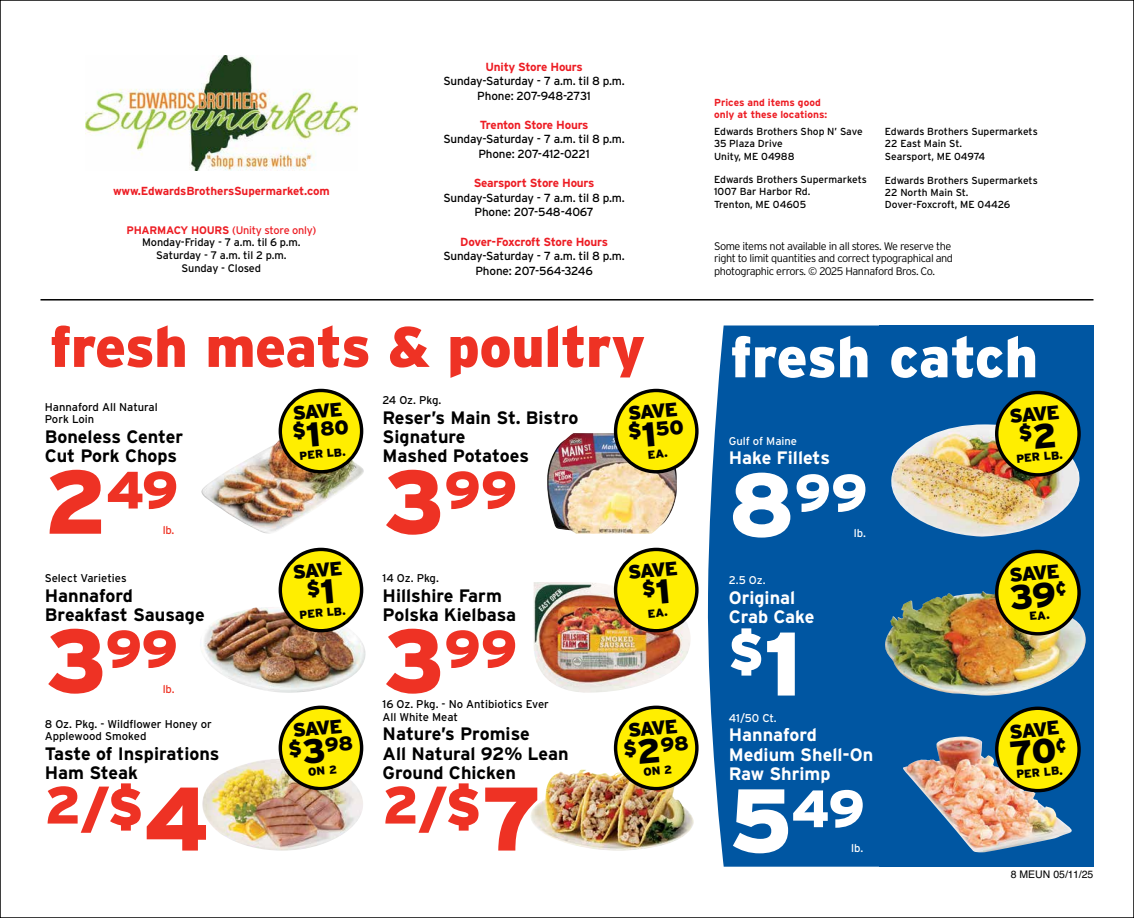
<style>
.page{position:relative;width:1134px;height:918px;background:#fff}
.page>*{position:absolute;margin:0;border:0;box-sizing:border-box;transform-origin:0 0}
.t1{font:900 57px "Interstate";letter-spacing:-.01em;color:#ee3224}
.t2{font:900 57px "Interstate";letter-spacing:-.005em;color:#fff}
.t3{font:900 52.5px "Interstate";letter-spacing:-.005em;color:#ee3224}
.t4{font:900 52.5px "Interstate";color:#fff}
.t5{font:900 19.95px "Interstate";color:#000}
.t6{font:900 19.65px "Interstate";color:#000}
.t7{font:900 19.35px "Interstate";color:#000}
.t8{font:700 18px/19.5px "Interstate";color:#000}
.t9{font:700 18px/19.5px "Interstate";color:#fff}
.t10{font:11.7px/14.5px "Interstate";letter-spacing:-.015em;color:#000;text-align:center}
.t11{font:700 11.7px "Interstate";letter-spacing:-.02em;color:#ed1d24}
.t12{font:900 11.55px "Interstate";color:#000}
.t13{font:900 11.4px "Interstate";color:#000}
.t14{font:11.25px/12.8px "Interstate";color:#000}
.t15{font:11.25px "Interstate";color:#fff}
.t16{font:11.25px "Interstate";color:#ee3224}
.t17{font:300 10.95px/12.5px "Interstate";letter-spacing:-.04em;color:#000}
.t18{font:10.95px/12.9px "Interstate";letter-spacing:-.02em;color:#000;text-align:center}
.t19{font:10.5px "Helvetica";color:#000}
.t20{font:10.2px/12.3px "Interstate";color:#000}
.t21{font:700 10.2px/11.7px "Interstate";color:#ed1d24}
.s1{font-weight:700;color:#ed1d24}
.s2{color:#ed1d24}
.s3{font-size:90px}
.s4{font-size:34.2px}
</style>
<div class="page">
<hr style="left:40px;top:299px;width:1054px;height:2px;background:#000">
<div style="left:707px;top:326px;width:172px;height:541px;background:#0056a2"></div>
<div style="left:879px;top:326px;width:215px;height:541px;background:#0056a2"></div>
<img style="left:86px;top:55px;width:271px;height:116px">
<img style="left:201px;top:437px;width:163px;height:97px">
<div style="left:280px;top:390px;width:82px;height:82px;background:#fe0;border-radius:50%"></div>
<div style="left:279px;top:389px;width:84px;height:84px;border:3px solid #000;border-radius:50%"></div>
<img style="left:200px;top:607px;width:166px;height:86px">
<div style="left:280px;top:549px;width:82px;height:82px;background:#fe0;border-radius:50%"></div>
<div style="left:279px;top:548px;width:84px;height:84px;border:3px solid #000;border-radius:50%"></div>
<img style="left:211px;top:759px;width:152px;height:92px">
<svg style="left:202px;top:783px;width:9px;height:41px"></svg>
<div style="left:280px;top:707px;width:82px;height:82px;background:#fe0;border-radius:50%"></div>
<div style="left:279px;top:706px;width:84px;height:84px;border:3px solid #000;border-radius:50%"></div>
<img style="left:547px;top:433px;width:130px;height:101px">
<div style="left:616px;top:390px;width:81px;height:82px;background:#fe0;border-radius:50%"></div>
<div style="left:614px;top:389px;width:85px;height:84px;border:3px solid #000;border-radius:50%"></div>
<img style="left:533px;top:582px;width:158px;height:111px">
<div style="left:616px;top:549px;width:81px;height:82px;background:#fe0;border-radius:50%"></div>
<div style="left:614px;top:548px;width:85px;height:84px;border:3px solid #000;border-radius:50%"></div>
<img style="left:544px;top:769px;width:150px;height:82px">
<svg style="left:530px;top:800px;width:14px;height:33px"></svg>
<div style="left:616px;top:707px;width:81px;height:82px;background:#fe0;border-radius:50%"></div>
<div style="left:614px;top:706px;width:85px;height:84px;border:3px solid #000;border-radius:50%"></div>
<img style="left:891px;top:424px;width:189px;height:113px">
<div style="left:997px;top:393px;width:82px;height:82px;background:#fe0;border-radius:50%"></div>
<div style="left:995px;top:391px;width:86px;height:86px;border:3px solid #000;border-radius:50%"></div>
<img style="left:885px;top:584px;width:201px;height:112px">
<div style="left:997px;top:551px;width:82px;height:83px;background:#fe0;border-radius:50%"></div>
<div style="left:995px;top:550px;width:86px;height:86px;border:3px solid #000;border-radius:50%"></div>
<img style="left:903px;top:737px;width:169px;height:115px">
<div style="left:997px;top:708px;width:82px;height:83px;background:#fe0;border-radius:50%"></div>
<div style="left:995px;top:707px;width:86px;height:85px;border:3px solid #000;border-radius:50%"></div>
<p class="t11" style="left:113px;top:184px;width:218px">www.EdwardsBrothersSupermarket.com</p>
<p class="t18" style="left:126px;top:223px;width:191px"><span class="s1">PHARMACY HOURS</span> <span class="s2">(Unity store only)<br></span>Monday-Friday - 7 a.m. til 6 p.m.<br>Saturday - 7 a.m. til 2 p.m.<br>Sunday - Closed</p>
<p class="t11" style="left:486px;top:59px;width:99px">Unity Store Hours</p>
<p class="t10" style="left:443px;top:74px;width:183px">Sunday-Saturday - 7 a.m. til 8 p.m.<br>Phone: 207-948-2731</p>
<p class="t11" style="left:480px;top:118px;width:110px">Trenton Store Hours</p>
<p class="t10" style="left:443px;top:132px;width:183px">Sunday-Saturday - 7 a.m. til 8 p.m.<br>Phone: 207-412-0221</p>
<p class="t11" style="left:474px;top:176px;width:122px">Searsport Store Hours</p>
<p class="t10" style="left:443px;top:190px;width:183px">Sunday-Saturday - 7 a.m. til 8 p.m.<br>Phone: 207-548-4067</p>
<p class="t11" style="left:460px;top:234px;width:149px">Dover-Foxcroft Store Hours</p>
<p class="t10" style="left:443px;top:249px;width:183px">Sunday-Saturday - 7 a.m. til 8 p.m.<br>Phone: 207-564-3246</p>
<p class="t21" style="left:714px;top:96px;width:115px">Prices and items good only at these locations:</p>
<p class="t20" style="left:714px;top:125px;width:150px">Edwards Brothers Shop N’ Save<br>35 Plaza Drive<br>Unity, ME 04988</p>
<p class="t20" style="left:714px;top:173px;width:154px">Edwards Brothers Supermarkets<br>1007 Bar Harbor Rd.<br>Trenton, ME 04605</p>
<p class="t20" style="left:885px;top:125px;width:154px">Edwards Brothers Supermarkets<br>22 East Main St.<br>Searsport, ME 04974</p>
<p class="t20" style="left:885px;top:174px;width:154px">Edwards Brothers Supermarkets<br>22 North Main St.<br>Dover-Foxcroft, ME 04426</p>
<p class="t17" style="left:714px;top:240px;width:240px">Some items not available in all stores. We reserve the right to limit quantities and correct typographical and photographic errors. © 2025 Hannaford Bros. Co.</p>
<h1 class="t1" style="left:50px;top:312px;width:597px">fresh meats &amp; poultry</h1>
<h1 class="t2" style="left:730px;top:323px;width:310px">fresh catch</h1>
<p class="t14" style="left:45px;top:400px;width:114px">Hannaford All Natural<br>Pork Loin</p>
<h3 class="t8" style="left:45px;top:427px;width:140px">Boneless Center<br>Cut Pork Chops</h3>
<h2 class="t3" style="left:45px;top:458px;width:135px"><span class="s3">2</span>49</h2>
<p class="t16" style="left:163px;top:523px;width:13px">lb.</p>
<p class="t14" style="left:45px;top:572px;width:83px">Select Varieties</p>
<h3 class="t8" style="left:45px;top:586px;width:161px">Hannaford<br>Breakfast Sausage</h3>
<h2 class="t3" style="left:45px;top:617px;width:135px"><span class="s3">3</span>99</h2>
<p class="t16" style="left:163px;top:682px;width:13px">lb.</p>
<p class="t14" style="left:45px;top:717px;width:169px">8 Oz. Pkg. - Wildflower Honey or<br>Applewood Smoked</p>
<h3 class="t8" style="left:45px;top:744px;width:176px">Taste of Inspirations<br>Ham Steak</h3>
<h2 class="t3" style="left:45px;top:775px;width:166px">2/$<span class="s3">4</span></h2>
<h3 class="t7" style="left:292px;top:402px;width:51px;rotate:-5deg">SAVE</h3>
<h3 class="t5" style="left:292px;top:419px;width:58px;rotate:-5deg">$<span class="s4">1</span>80</h3>
<p class="t13" style="left:299px;top:449px;width:48px;rotate:-5deg">PER LB.</p>
<p class="t14" style="left:383px;top:394px;width:60px">24 Oz. Pkg.</p>
<h3 class="t8" style="left:383px;top:407px;width:197px">Reser’s Main St. Bistro<br>Signature<br>Mashed Potatoes</h3>
<h3 class="t7" style="left:627px;top:402px;width:51px;rotate:-5deg">SAVE</h3>
<h3 class="t5" style="left:627px;top:419px;width:58px;rotate:-5deg">$<span class="s4">1</span>50</h3>
<p class="t15" style="left:729px;top:434px;width:70px">Gulf of Maine</p>
<h3 class="t9" style="left:729px;top:448px;width:103px">Hake Fillets</h3>
<h2 class="t3" style="left:383px;top:458px;width:136px"><span class="s3">3</span>99</h2>
<h2 class="t4" style="left:729px;top:461px;width:140px"><span class="s3">8</span>99</h2>
<p class="t15" style="left:854px;top:526px;width:14px">lb.</p>
<h3 class="t7" style="left:292px;top:561px;width:51px;rotate:-5deg">SAVE</h3>
<p class="t13" style="left:299px;top:608px;width:48px;rotate:-5deg">PER LB.</p>
<p class="t14" style="left:383px;top:572px;width:58px">14 Oz. Pkg.</p>
<h3 class="t8" style="left:383px;top:586px;width:135px">Hillshire Farm<br>Polska Kielbasa</h3>
<h3 class="t7" style="left:627px;top:561px;width:51px;rotate:-5deg">SAVE</h3>
<p class="t15" style="left:729px;top:573px;width:38px">2.5 Oz.</p>
<h3 class="t9" style="left:729px;top:588px;width:87px">Original<br>Crab Cake</h3>
<h2 class="t3" style="left:383px;top:617px;width:136px"><span class="s3">3</span>99</h2>
<h2 class="t4" style="left:729px;top:620px;width:74px">$<span class="s3">1</span></h2>
<h3 class="t7" style="left:292px;top:719px;width:51px;rotate:-5deg">SAVE</h3>
<h3 class="t5" style="left:287px;top:736px;width:66px;rotate:-5deg">$<span class="s4">3</span>98</h3>
<p class="t14" style="left:383px;top:698px;width:168px">16 Oz. Pkg. - No Antibiotics Ever<br>All White Meat</p>
<h3 class="t8" style="left:383px;top:724px;width:187px">Nature’s Promise<br>All Natural 92% Lean<br>Ground Chicken</h3>
<h2 class="t3" style="left:383px;top:775px;width:162px">2/$<span class="s3">7</span></h2>
<h3 class="t7" style="left:627px;top:719px;width:51px;rotate:-5deg">SAVE</h3>
<h3 class="t5" style="left:622px;top:737px;width:67px;rotate:-5deg">$<span class="s4">2</span>98</h3>
<p class="t15" style="left:729px;top:711px;width:50px">41/50 Ct.</p>
<h3 class="t9" style="left:729px;top:725px;width:146px">Hannaford<br>Medium Shell-On<br>Raw Shrimp</h3>
<h2 class="t4" style="left:729px;top:777px;width:138px"><span class="s3">5</span>49</h2>
<p class="t15" style="left:851px;top:842px;width:14px">lb.</p>
<h3 class="t6" style="left:1009px;top:404px;width:52px;rotate:-5deg">SAVE</h3>
<p class="t12" style="left:1016px;top:452px;width:48px;rotate:-5deg">PER LB.</p>
<h3 class="t6" style="left:1009px;top:563px;width:52px;rotate:-5deg">SAVE</h3>
<h3 class="t6" style="left:1009px;top:720px;width:52px;rotate:-5deg">SAVE</h3>
<p class="t12" style="left:1016px;top:767px;width:48px;rotate:-5deg">PER LB.</p>
<p class="t19" style="left:1011px;top:868px;width:84px">8 MEUN 05/11/25</p>
</div>
